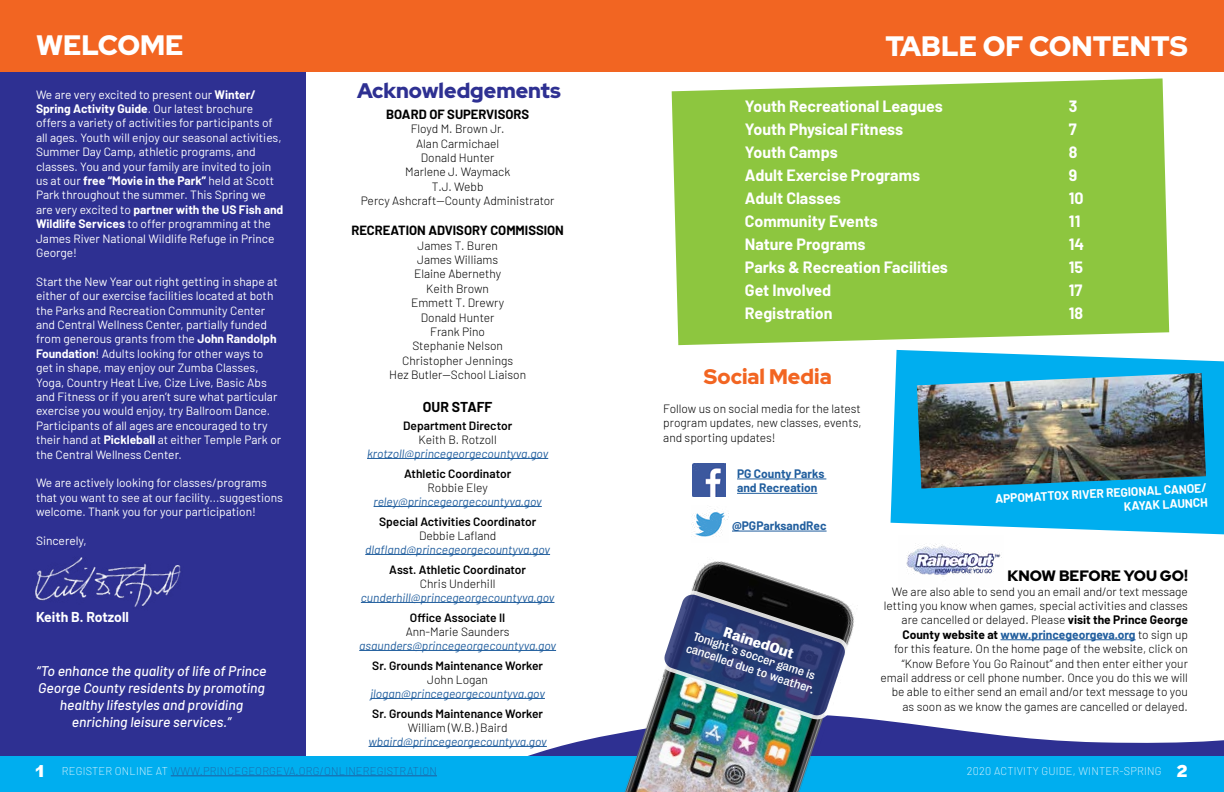
<style>
.page{position:relative;width:1224px;height:792px;background:#fff}
.page>*{position:absolute;margin:0;border:0;box-sizing:border-box;transform-origin:0 0}
.t1{font:900 28px "Red Hat Display";color:#fff}
.t2{font:900 21px "Red Hat Display";color:#2e3092}
.t3{font:900 21px "Red Hat Display";color:#f26522}
.t4{font:700 18px "Halyard Display";color:#fff}
.t5{font:700 16px "Barlow";color:#fff}
.t6{font:900 15px "Red Hat Display";color:#000}
.t7{font:italic 500 14px/16.8px "Barlow";color:#fff;text-align:center}
.t8{font:700 14px "Barlow";color:#fff}
.t9{font:700 14px "Barlow";color:#000}
.t10{font:700 13px "Barlow";color:#000}
.t11{font:700 13px "Bureau Grot";color:#fff}
.t12{font:12px/14.4px "Barlow";color:#fff}
.t13{font:300 12px/14.4px "Barlow";color:#000;text-align:center}
.t14{font:italic 12px "Barlow";color:#215e9e}
.t15{font:600 12px "Barlow";color:#000}
.t16{font:700 12px/14.4px "Barlow";color:#fff;text-align:right}
.t17{font:700 12px/14.4px "Barlow";color:#215e9e}
.t18{font:200 11px "Barlow";letter-spacing:.02em;color:#215e9e}
.t19{font:11px/13.2px "Bureau Grot";color:#fff}
.t20{font:200 11px "Barlow";letter-spacing:.02em;color:#fff}
.s1{font-weight:700}
.s2{color:#fff}
.s3{font-weight:700;color:#215e9e}
.s4{font-family:"Halyard Display";font-weight:700;font-size:18px}
</style>
<div class="page">
<div style="left:0;top:69px;width:306px;height:695px;background:#2e3092"></div>
<svg style="left:528px;top:719px;width:696px;height:37px"></svg>
<div style="left:672px;top:78px;width:497px;height:267px;background:#8dc63f"></div>
<div style="left:0;top:0;width:690px;height:72px;background:#f26522"></div>
<hr style="left:367px;top:458px;width:181px;height:1px;background:#215e9e">
<hr style="left:374px;top:506px;width:168px;height:1px;background:#215e9e">
<hr style="left:365px;top:554px;width:185px;height:1px;background:#215e9e">
<hr style="left:361px;top:602px;width:193px;height:1px;background:#215e9e">
<hr style="left:359px;top:650px;width:197px;height:1px;background:#215e9e">
<hr style="left:370px;top:698px;width:175px;height:1px;background:#215e9e">
<hr style="left:369px;top:746px;width:178px;height:1px;background:#215e9e">
<svg style="left:891px;top:350px;width:333px;height:184px;background:#25b9f1"></svg>
<img style="left:917px;top:373px;width:289px;height:116px">
<div style="left:0;top:756px;width:684px;height:36px;background:#00aeef"></div>
<div style="left:567px;top:0;width:657px;height:72px;background:#f26522"></div>
<div style="left:552px;top:756px;width:672px;height:36px;background:#00aeef"></div>
<img style="left:613px;top:561px;width:261px;height:231px">
<img style="left:656px;top:588px;width:197px;height:136px">
<img style="left:906px;top:543px;width:96px;height:34px">
<hr style="left:737px;top:479px;width:89px;height:1px;background:#215e9e">
<hr style="left:737px;top:493px;width:80px;height:1px;background:#215e9e">
<img style="left:692px;top:464px;width:34px;height:33px">
<hr style="left:732px;top:531px;width:95px;height:1px;background:#215e9e">
<img style="left:692px;top:509px;width:36px;height:28px">
<hr style="left:1001px;top:639px;width:135px;height:1px;background:#215e9e">
<img style="left:35px;top:557px;width:146px;height:50px">
<hr style="left:171px;top:776px;width:266px;height:1px;background:#215e9e">
<h1 class="t1" style="left:36px;top:27px;width:149px">WELCOME</h1>
<p class="t12" style="left:36px;top:86px;width:249px">We are very excited to present our <span class="s1">Winter/ Spring Activity Guide</span>. Our latest brochure offers a variety of activities for participants of all ages. Youth will enjoy our seasonal activities, Summer Day Camp, athletic programs, and classes. You and your family are invited to join us at our <span class="s1">free “Movie in the Park”</span> held at Scott Park throughout the summer. This Spring we are very excited to <span class="s1">partner with the US Fish and Wildlife Services</span> to offer programming at the James River National Wildlife Refuge in Prince George!</p>
<p class="t12" style="left:36px;top:273px;width:247px">Start the New Year out right getting in shape at either of our exercise facilities located at both the Parks and Recreation Community Center and Central Wellness Center, partially funded from generous grants from the <span class="s1">John Randolph Foundation</span>! Adults looking for other ways to get in shape, may enjoy our Zumba Classes, Yoga, Country Heat Live, Cize Live, Basic Abs and Fitness or if you aren’t sure what particular exercise you would enjoy, try Ballroom Dance.<br>Participants of all ages are encouraged to try their hand at <span class="s1">Pickleball</span> at either Temple Park or the Central Wellness Center.</p>
<p class="t12" style="left:36px;top:475px;width:248px">We are actively looking for classes/programs that you want to see at our facility...suggestions welcome. Thank you for your participation!</p>
<p class="t12" style="left:36px;top:533px;width:52px">Sincerely,</p>
<p class="t8" style="left:36px;top:606px;width:94px">Keith B. Rotzoll</p>
<p class="t7" style="left:37px;top:662px;width:231px">“To enhance the quality of life of Prince George County residents by promoting healthy lifestyles and providing enriching leisure services.”</p>
<h2 class="t2" style="left:357px;top:77px;width:205px">Acknowledgements</h2>
<p class="t10" style="left:386px;top:104px;width:145px">BOARD OF SUPERVISORS</p>
<p class="t13" style="left:361px;top:121px;width:195px">Floyd M. Brown Jr.<br>Alan Carmichael<br>Donald Hunter<br>Marlene J. Waymack<br>T.J. Webb<br>Percy Ashcraft—County Administrator</p>
<p class="t10" style="left:351px;top:221px;width:214px">RECREATION ADVISORY COMMISSION</p>
<p class="t13" style="left:389px;top:237px;width:138px">James T. Buren<br>James Williams<br>Elaine Abernethy<br>Keith Brown<br>Emmett T. Drewry<br>Donald Hunter<br>Frank Pino<br>Stephanie Nelson<br>Christopher Jennings<br>Hez Butler—School Liaison</p>
<p class="t9" style="left:423px;top:396px;width:71px">OUR STAFF</p>
<p class="t15" style="left:403px;top:416px;width:111px">Department Director</p>
<p class="t13" style="left:419px;top:431px;width:80px">Keith B. Rotzoll</p>
<p class="t14" style="left:367px;top:445px;width:183px">krotzoll@princegeorgecountyva.gov</p>
<p class="t15" style="left:404px;top:464px;width:109px">Athletic Coordinator</p>
<p class="t13" style="left:428px;top:479px;width:62px">Robbie Eley</p>
<p class="t14" style="left:374px;top:493px;width:170px">reley@princegeorgecountyva.gov</p>
<p class="t15" style="left:379px;top:512px;width:159px">Special Activities Coordinator</p>
<p class="t13" style="left:419px;top:527px;width:79px">Debbie Lafland</p>
<p class="t14" style="left:365px;top:541px;width:186px">dlafland@princegeorgecountyva.gov</p>
<p class="t15" style="left:389px;top:560px;width:138px">Asst. Athletic Coordinator</p>
<p class="t13" style="left:420px;top:575px;width:77px">Chris Underhill</p>
<p class="t14" style="left:361px;top:589px;width:195px">cunderhill@princegeorgecountyva.gov</p>
<p class="t15" style="left:410px;top:608px;width:97px">Office Associate II</p>
<p class="t13" style="left:406px;top:623px;width:106px">Ann-Marie Saunders</p>
<p class="t14" style="left:359px;top:637px;width:198px">asaunders@princegeorgecountyva.gov</p>
<p class="t15" style="left:372px;top:656px;width:172px">Sr. Grounds Maintenance Worker</p>
<p class="t13" style="left:427px;top:671px;width:62px">John Logan</p>
<p class="t14" style="left:370px;top:685px;width:176px">jlogan@princegeorgecountyva.gov</p>
<p class="t15" style="left:372px;top:705px;width:172px">Sr. Grounds Maintenance Worker</p>
<p class="t13" style="left:408px;top:719px;width:101px">William (W.B.) Baird</p>
<p class="t14" style="left:369px;top:733px;width:180px">wbaird@princegeorgecountyva.gov</p>
<h3 class="t4" style="left:35px;top:758px;width:10px">1</h3>
<p class="t18" style="left:62px;top:763px;width:377px"><span class="s2">REGISTER ONLINE AT</span> WWW.PRINCEGEORGEVA.ORG/ONLINEREGISTRATION</p>
<h1 class="t1" style="left:886px;top:27px;width:304px">TABLE OF CONTENTS</h1>
<h3 class="t5" style="left:745px;top:95px;width:200px">Youth Recreational Leagues</h3>
<h3 class="t5" style="left:1069px;top:95px;width:10px">3</h3>
<h3 class="t5" style="left:745px;top:118px;width:160px">Youth Physical Fitness</h3>
<h3 class="t5" style="left:1069px;top:118px;width:9px">7</h3>
<h3 class="t5" style="left:745px;top:141px;width:94px">Youth Camps</h3>
<h3 class="t5" style="left:1069px;top:141px;width:10px">8</h3>
<h3 class="t5" style="left:745px;top:164px;width:177px">Adult Exercise Programs</h3>
<h3 class="t5" style="left:1069px;top:164px;width:10px">9</h3>
<h3 class="t5" style="left:745px;top:187px;width:98px">Adult Classes</h3>
<h3 class="t5" style="left:1069px;top:187px;width:16px">10</h3>
<h3 class="t5" style="left:745px;top:210px;width:134px">Community Events</h3>
<h3 class="t5" style="left:1069px;top:210px;width:13px">11</h3>
<h3 class="t5" style="left:745px;top:233px;width:122px">Nature Programs</h3>
<h3 class="t5" style="left:1069px;top:233px;width:17px">14</h3>
<h3 class="t5" style="left:745px;top:256px;width:205px">Parks &amp; Recreation Facilities</h3>
<h3 class="t5" style="left:1069px;top:256px;width:16px">15</h3>
<h3 class="t5" style="left:745px;top:279px;width:88px">Get Involved</h3>
<h3 class="t5" style="left:1069px;top:279px;width:15px">17</h3>
<h3 class="t5" style="left:745px;top:302px;width:89px">Registration</h3>
<h3 class="t5" style="left:1069px;top:302px;width:16px">18</h3>
<h2 class="t3" style="left:704px;top:363px;width:129px">Social Media</h2>
<p class="t13" style="left:663px;top:401px;width:200px;text-align:justify">Follow us on social media for the latest program updates, new classes, events, and sporting updates!</p>
<p class="t17" style="left:737px;top:466px;width:89px">PG County Parks and Recreation</p>
<p class="t17" style="left:732px;top:518px;width:96px">@PGParksandRec</p>
<p class="t11" style="left:727px;top:624px;width:74px;rotate:18deg">RainedOut</p>
<p class="t19" style="left:693px;top:629px;width:135px;rotate:18deg">Tonight’s soccer game is cancelled due to weather.</p>
<p class="t16" style="left:995px;top:491px;width:214px;rotate:-3deg">APPOMATTOX RIVER REGIONAL CANOE/<br>KAYAK LAUNCH</p>
<p class="t6" style="left:1007px;top:566px;width:182px">KNOW BEFORE YOU GO!</p>
<p class="t13" style="left:880px;top:583px;width:309px;text-align:right">We are also able to send you an email and/or text message letting you know when games, special activities and classes are cancelled or delayed. Please <span class="s1">visit the Prince George County website at</span> <span class="s3">www.princegeorgeva.org</span> to sign up<br>for this feature. On the home page of the website, click on “Know Before You Go Rainout” and then enter either your email address or cell phone number. Once you do this we will be able to either send an email and/or text message to you as soon as we know the games are cancelled or delayed.</p>
<p class="t20" style="left:967px;top:763px;width:222px">2020 ACTIVITY GUIDE, WINTER-SPRING <span class="s4">2</span></p>
</div>
